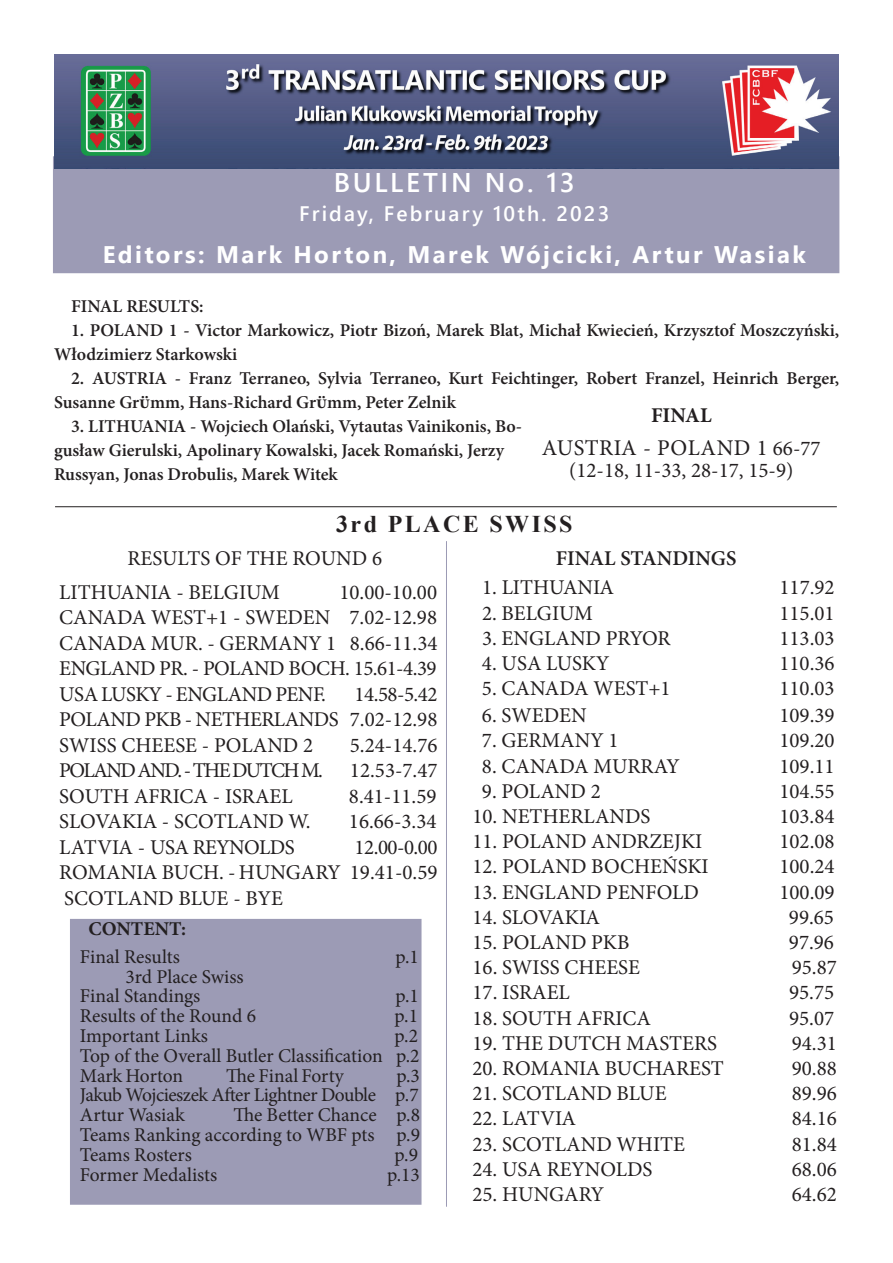
<style>
.page{position:relative;width:893px;height:1263px;background:#fff}
.page>*{position:absolute;margin:0;border:0;box-sizing:border-box;transform-origin:0 0}
.t1{font:600 27px "Segoe UI";letter-spacing:.1em;color:#fff}
.t2{font:700 24px "Segoe UI";letter-spacing:.1em;color:#fff}
.t3{font:700 24px "Times New Roman";letter-spacing:.1em;color:#231f20}
.t4{font:22.5px "Minion Pro";letter-spacing:.025em;color:#231f20}
.t5{font:21px/25.5px "Minion Pro";color:#231f20;text-align:justify}
.t6{font:600 21px "Segoe UI";letter-spacing:.1em;color:#fff}
.t7{font:21px "Minion Pro";letter-spacing:-.075em;color:#231f20}
.t8{font:21px "Minion Pro";letter-spacing:-.025em;color:#231f20}
.t9{font:600 21px "Minion Pro";color:#231f20}
.t10{font:700 21px "Minion Pro";color:#231f20}
.t11{font:19.5px/19.8px "Minion Pro";letter-spacing:-.005em;color:#231f20;text-align:justify}
.t12{font:700 19.5px "Minion Pro";color:#231f20}
.t13{font:600 18px/24px "Minion Pro";color:#231f20}
.s1{font-weight:700}
.s2{font-size:21px}
</style>
<div class="page">
<div style="left:53px;top:156px;width:786px;height:117px;background:#9c9bb5"></div>
<hr style="left:446px;top:541px;width:1px;height:666px;background:#9c9bb5">
<div style="left:71px;top:920px;width:350px;height:284px;background:#9c9bb5"></div>
<div style="left:70px;top:919px;width:351px;height:286px;border:2px solid #9c9bb5"></div>
<hr style="left:55px;top:506px;width:782px;height:1px;background:#231f20">
<img style="left:54px;top:54px;width:785px;height:115px">
<p class="t1" style="left:334px;top:157px;width:243px">BULLETIN No. 13</p>
<p class="t6" style="left:299px;top:194px;width:312px">Friday, February 10th. 2023</p>
<p class="t2" style="left:103px;top:232px;width:705px">Editors: Mark Horton, Marek Wójcicki, Artur Wasiak</p>
<p class="t13" style="left:71px;top:294px;width:134px">FINAL RESULTS:</p>
<p class="t13" style="left:54px;top:318px;width:787px;text-indent:17px">1. POLAND 1 - Victor Markowicz, Piotr Bizoń, Marek Blat, Michał Kwiecień, Krzysztof Moszczyński,<br>Włodzimierz Starkowski</p>
<p class="t13" style="left:54px;top:366px;width:787px;text-indent:17px">2. AUSTRIA - Franz Terraneo, Sylvia Terraneo, Kurt Feichtinger, Robert Franzel, Heinrich Berger,<br>Susanne Gr<span class="s1">Ü</span>mm, Hans-Richard Gr<span class="s1">Ü</span>mm, Peter Zelnik</p>
<p class="t13" style="left:54px;top:414px;width:470px;text-indent:17px">3. LITHUANIA - Wojciech Olański, Vytautas Vainikonis, Bo&shy;gusław Gierulski, Apolinary Kowalski, Jacek Romański, Jerzy<br>Russyan, Jonas Drobulis, Marek Witek</p>
<p class="t10" style="left:651px;top:401px;width:62px">FINAL</p>
<p class="t4" style="left:542px;top:433px;width:280px">AUSTRIA - POLAND 1 <span class="s2">66-77</span></p>
<p class="t5" style="left:569px;top:458px;width:226px">(12-18, 11-33, 28-17, 15-9)</p>
<p class="t3" style="left:336px;top:507px;width:238px">3rd PLACE SWISS</p>
<p class="t9" style="left:556px;top:544px;width:182px">FINAL STANDINGS</p>
<p class="t5" style="left:482px;top:575px;width:133px">1. LITHUANIA</p>
<p class="t5" style="left:779px;top:575px;width:57px">117.92</p>
<p class="t5" style="left:482px;top:600px;width:112px">2. BELGIUM</p>
<p class="t5" style="left:779px;top:600px;width:57px">115.01</p>
<p class="t5" style="left:482px;top:625px;width:190px">3. ENGLAND PRYOR</p>
<p class="t5" style="left:779px;top:625px;width:57px">113.03</p>
<p class="t5" style="left:482px;top:651px;width:129px">4. USA LUSKY</p>
<p class="t5" style="left:779px;top:651px;width:57px">110.36</p>
<p class="t5" style="left:482px;top:676px;width:190px">5. CANADA WEST+1</p>
<p class="t5" style="left:779px;top:676px;width:57px">110.03</p>
<p class="t5" style="left:482px;top:703px;width:106px">6. SWEDEN</p>
<p class="t5" style="left:779px;top:703px;width:57px">109.39</p>
<p class="t5" style="left:482px;top:728px;width:138px">7. GERMANY 1</p>
<p class="t5" style="left:779px;top:728px;width:57px">109.20</p>
<p class="t5" style="left:482px;top:753px;width:199px">8. CANADA MURRAY</p>
<p class="t5" style="left:779px;top:753px;width:57px">109.11</p>
<p class="t5" style="left:482px;top:778px;width:120px">9. POLAND 2</p>
<p class="t5" style="left:779px;top:778px;width:57px">104.55</p>
<p class="t5" style="left:472px;top:804px;width:180px">10. NETHERLANDS</p>
<p class="t5" style="left:779px;top:804px;width:57px">103.84</p>
<p class="t5" style="left:472px;top:829px;width:232px">11. POLAND ANDRZEJKI</p>
<p class="t5" style="left:779px;top:829px;width:57px">102.08</p>
<p class="t5" style="left:472px;top:854px;width:238px">12. POLAND BOCHEŃSKI</p>
<p class="t5" style="left:779px;top:854px;width:57px">100.24</p>
<p class="t5" style="left:472px;top:879px;width:228px">13. ENGLAND PENFOLD</p>
<p class="t5" style="left:779px;top:879px;width:57px">100.09</p>
<p class="t5" style="left:472px;top:904px;width:129px">14. SLOVAKIA</p>
<p class="t5" style="left:789px;top:904px;width:47px">99.65</p>
<p class="t5" style="left:472px;top:930px;width:159px">15. POLAND PKB</p>
<p class="t5" style="left:789px;top:930px;width:47px">97.96</p>
<p class="t5" style="left:472px;top:955px;width:169px">16. SWISS CHEESE</p>
<p class="t5" style="left:792px;top:955px;width:47px">95.87</p>
<p class="t5" style="left:472px;top:980px;width:99px">17. ISRAEL</p>
<p class="t5" style="left:789px;top:980px;width:47px">95.75</p>
<p class="t5" style="left:472px;top:1005px;width:180px">18. SOUTH AFRICA</p>
<p class="t5" style="left:789px;top:1005px;width:47px">95.07</p>
<p class="t5" style="left:472px;top:1030px;width:246px">19. THE DUTCH MASTERS</p>
<p class="t5" style="left:792px;top:1030px;width:47px">94.31</p>
<p class="t5" style="left:472px;top:1056px;width:253px">20. ROMANIA BUCHAREST</p>
<p class="t5" style="left:792px;top:1056px;width:47px">90.88</p>
<p class="t5" style="left:472px;top:1081px;width:196px">21. SCOTLAND BLUE</p>
<p class="t5" style="left:792px;top:1081px;width:47px">89.96</p>
<p class="t5" style="left:472px;top:1106px;width:105px">22. LATVIA</p>
<p class="t5" style="left:792px;top:1106px;width:47px">84.16</p>
<p class="t5" style="left:472px;top:1131px;width:214px">23. SCOTLAND WHITE</p>
<p class="t5" style="left:792px;top:1131px;width:47px">81.84</p>
<p class="t5" style="left:472px;top:1156px;width:182px">24. USA REYNOLDS</p>
<p class="t5" style="left:792px;top:1156px;width:47px">68.06</p>
<p class="t5" style="left:472px;top:1182px;width:133px">25. HUNGARY</p>
<p class="t5" style="left:792px;top:1182px;width:47px">64.62</p>
<p class="t5" style="left:59px;top:541px;width:324px;line-height:34px;text-indent:68px">RESULTS OF THE ROUND 6<br>LITHUANIA - BELGIUM</p>
<p class="t5" style="left:59px;top:579px;width:380px;text-indent:280px">10.00-10.00<br>CANADA WEST+1 - SWEDEN 7.02-12.98<br>CANADA MUR. - GERMANY 1 8.66-11.34<br>ENGLAND PR. - POLAND BOCH. 15.61-4.39<br>USA LUSKY - ENGLAND PENF.</p>
<p class="t5" style="left:59px;top:681px;width:380px;text-indent:295px">14.58-5.42<br>POLAND PKB - NETHERLANDS 7.02-12.98<br>SWISS CHEESE - POLAND 2</p>
<p class="t5" style="left:350px;top:732px;width:89px">5.24-14.76</p>
<p class="t7" style="left:59px;top:757px;width:265px">POLAND AND. - THE DUTCH M.</p>
<p class="t5" style="left:350px;top:758px;width:89px">12.53-7.47</p>
<p class="t5" style="left:59px;top:783px;width:235px">SOUTH AFRICA - ISRAEL</p>
<p class="t5" style="left:349px;top:783px;width:89px">8.41-11.59</p>
<p class="t5" style="left:59px;top:809px;width:253px">SLOVAKIA - SCOTLAND W.</p>
<p class="t5" style="left:349px;top:809px;width:89px">16.66-3.34</p>
<p class="t8" style="left:59px;top:833px;width:237px">LATVIA - USA REYNOLDS</p>
<p class="t5" style="left:59px;top:834px;width:380px;text-indent:295px">12.00-0.00<br>ROMANIA BUCH. - HUNGARY 19.41-0.59<br>SCOTLAND BLUE - BYE</p>
<p class="t12" style="left:88px;top:914px;width:99px">CONTENT:</p>
<p class="t11" style="left:80px;top:947px;width:101px">Final Results</p>
<p class="t11" style="left:395px;top:947px;width:25px">p.1</p>
<p class="t11" style="left:80px;top:967px;width:165px;text-indent:45px">3rd Place Swiss<br>Final Standings</p>
<p class="t11" style="left:395px;top:986px;width:25px">p.1</p>
<p class="t11" style="left:80px;top:1006px;width:178px">Results of the Round 6</p>
<p class="t11" style="left:395px;top:1006px;width:25px">p.1</p>
<p class="t11" style="left:80px;top:1026px;width:130px">Important Links</p>
<p class="t11" style="left:80px;top:1026px;width:341px;text-indent:315px">p.2<br>Top of the Overall Butler Classification p.2<br>Mark Horton</p>
<p class="t11" style="left:226px;top:1065px;width:119px">The Final Forty</p>
<p class="t11" style="left:80px;top:1065px;width:341px;text-indent:316px">p.3<br>Jakub Wojcieszek After Lightner Double p.7<br>Artur Wasiak</p>
<p class="t11" style="left:80px;top:1105px;width:342px;text-indent:154px">The Better Chance p.8<br>Teams Ranking according to WBF pts p.9<br>Teams Rosters</p>
<p class="t11" style="left:395px;top:1145px;width:25px">p.9</p>
<p class="t11" style="left:80px;top:1164px;width:139px">Former Medalists</p>
<p class="t11" style="left:387px;top:1164px;width:34px">p.13</p>
</div>
